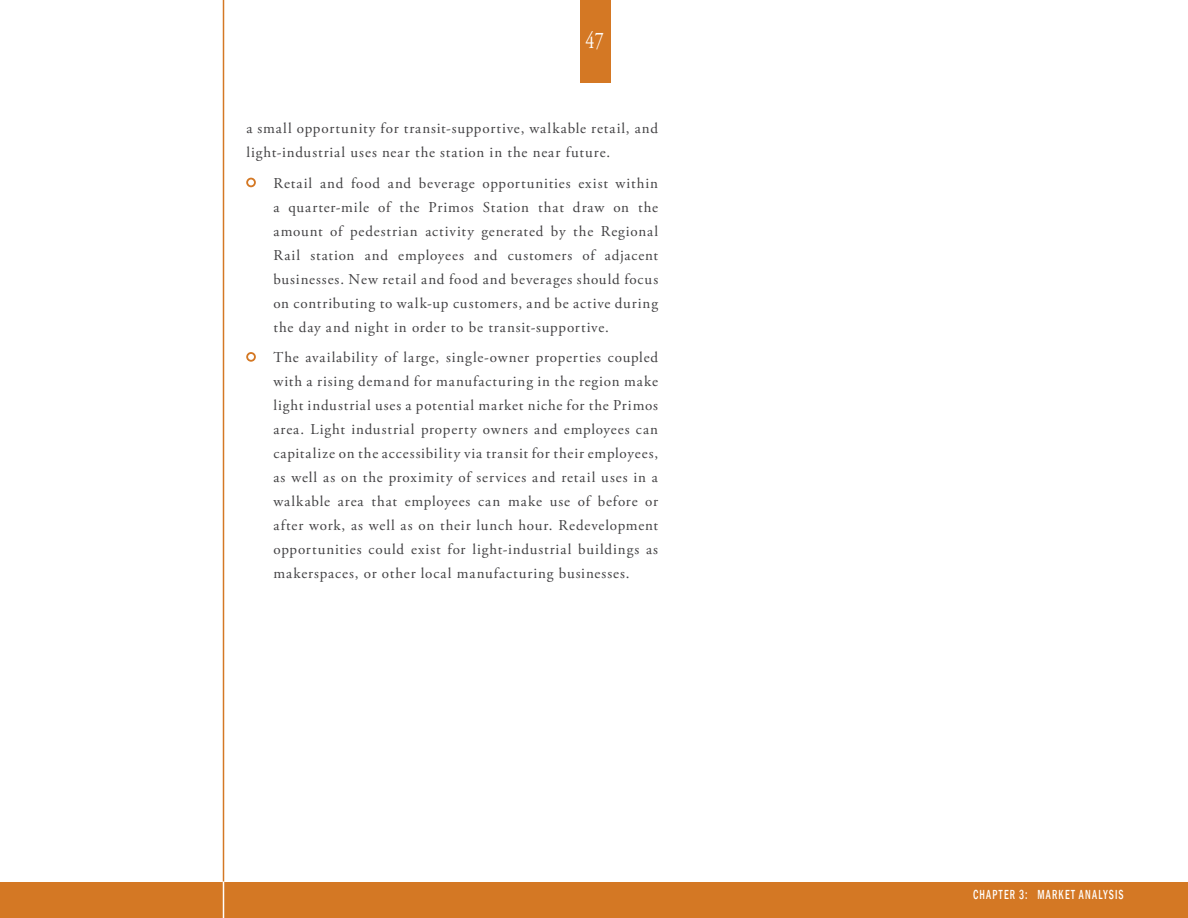
<style>
.page{position:relative;width:1188px;height:918px;background:#fff}
.page>*{position:absolute;margin:0;border:0;box-sizing:border-box;transform-origin:0 0}
.t1{font:24px "Adobe Garamond Pro";color:#fff;scale:.75 1}
.Body_Copy{font:15px/24px "Adobe Garamond Pro";letter-spacing:.06em;color:#414042;text-align:justify}
.t2{font:500 condensed 13.5px "Franklin Gothic";letter-spacing:.12em;color:#fff;scale:.75 1}
</style>
<div class="page">
<div style="left:0;top:882px;width:1188px;height:36px;background:#d47824"></div>
<div style="left:580px;top:0;width:30px;height:83px;background:#d47824"></div>
<hr style="left:223px;top:0;width:1px;height:882px;background:#d47824">
<hr style="left:223px;top:882px;width:1px;height:36px;background:#fff">
<div style="left:246px;top:178px;width:10px;height:9px;border:2px solid #d47824;border-radius:50%"></div>
<div style="left:246px;top:352px;width:10px;height:10px;border:2px solid #d47824;border-radius:50%"></div>
<h1 class="t1" style="left:586px;top:26px;width:26px">47</h1>
<p class="Body_Copy" style="left:246px;top:117px;width:413px">a small opportunity for transit-supportive, walkable retail, and light-industrial uses near the station in the near future.</p>
<p class="Body_Copy" style="left:273px;top:171px;width:386px">Retail and food and beverage opportunities exist within a quarter-mile of the Primos Station that draw on the amount of pedestrian activity generated by the Regional Rail station and employees and customers of adjacent businesses. New retail and food and beverages should focus on contributing to walk-up customers, and be active during the day and night in order to be transit-supportive.</p>
<p class="Body_Copy" style="left:273px;top:346px;width:386px">The availability of large, single-owner properties coupled with a rising demand for manufacturing in the region make light industrial uses a potential market niche for the Primos area. Light industrial property owners and employees can capitalize on the accessibility via transit for their employees, as well as on the proximity of services and retail uses in a walkable area that employees can make use of before or after work, as well as on their lunch hour. Redevelopment opportunities could exist for light-industrial buildings as makerspaces, or other local manufacturing businesses.</p>
<p class="t2" style="left:973px;top:885px;width:202px">CHAPTER 3: MARKET ANALYSIS</p>
</div>
